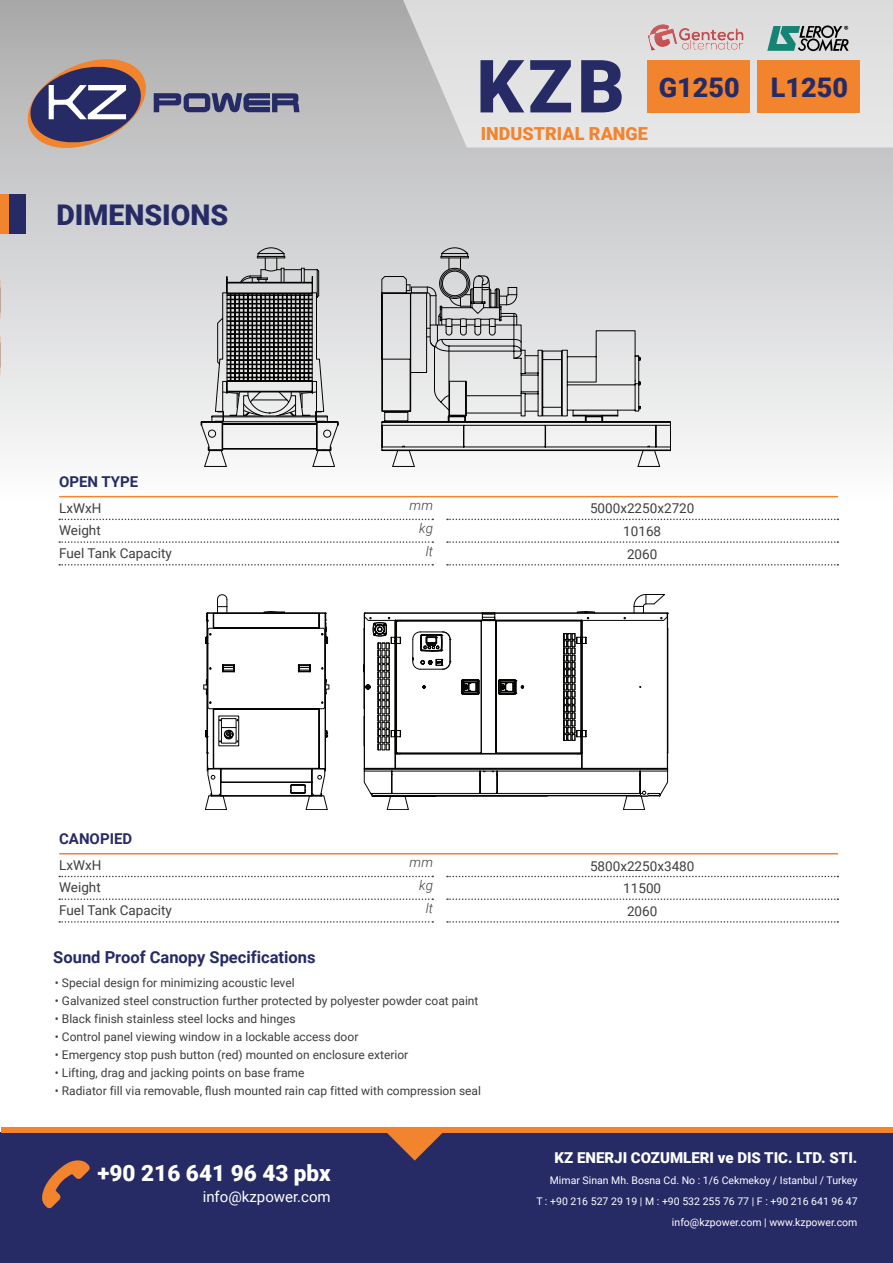
<style>
.page{position:relative;width:893px;height:1263px;background:#fff}
.page>*{position:absolute;margin:0;border:0;box-sizing:border-box;transform-origin:0 0}
.t1{font:900 73.5px "Roboto";color:#262b65}
.t2{font:900 28.5px "Roboto";color:#262b65}
.t3{font:900 27px "Roboto";color:#262b65}
.t4{font:900 22.5px "Roboto";color:#fff}
.t5{font:900 18px "Roboto";color:#f3842e}
.t6{font:700 16.5px "Roboto";color:#262b65}
.t7{font:900 15px "Roboto";color:#fff}
.t8{font:15px "Roboto";color:#fff}
.t9{font:700 15px "Roboto";color:#262b65}
.t10{font:13.5px/22.6px "Roboto";color:#3e3e3f}
.t11{font:italic 300 13.5px/22.8px "Roboto";color:#3e3e3f;text-align:right}
.t12{font:12px "Roboto";color:#3e3e3f}
.t13{font:10.5px/21px "Roboto";color:#fff;text-align:right}
</style>
<div class="page">
<div style="left:0;top:0;width:893px;height:505px;background:linear-gradient(to bottom,#ababac,#fdfeff)"></div>
<div style="left:0;top:1133px;width:893px;height:130px;background:#262b65"></div>
<div style="left:0;top:195px;width:26px;height:39px;background:#262b65"></div>
<div style="left:0;top:195px;width:8px;height:39px;background:#f3842e"></div>
<div style="left:1px;top:1127px;width:892px;height:6px;background:#f3842e"></div>
<svg style="left:42px;top:1160px;width:48px;height:48px"></svg>
<svg style="left:387px;top:1133px;width:56px;height:27px"></svg>
<hr style="left:59px;top:496px;width:779px;height:1px;background:#f3842e">
<hr style="left:59px;top:853px;width:779px;height:1px;background:#f3842e">
<svg style="left:59px;top:519px;width:374px;height:1px"></svg>
<svg style="left:59px;top:876px;width:374px;height:1px"></svg>
<svg style="left:447px;top:519px;width:391px;height:1px"></svg>
<svg style="left:447px;top:876px;width:391px;height:1px"></svg>
<svg style="left:59px;top:541px;width:374px;height:2px"></svg>
<svg style="left:59px;top:898px;width:374px;height:2px"></svg>
<svg style="left:447px;top:541px;width:391px;height:2px"></svg>
<svg style="left:447px;top:898px;width:391px;height:2px"></svg>
<svg style="left:59px;top:564px;width:374px;height:1px"></svg>
<svg style="left:59px;top:921px;width:374px;height:2px"></svg>
<svg style="left:447px;top:564px;width:391px;height:1px"></svg>
<svg style="left:447px;top:921px;width:391px;height:2px"></svg>
<svg style="left:381px;top:276px;width:279px;height:191px"></svg>
<div style="left:382px;top:422px;width:289px;height:4px;border:1px solid #040503"></div>
<div style="left:382px;top:421px;width:289px;height:1px;border:1px solid #040503"></div>
<div style="left:382px;top:450px;width:289px;height:1px;border:1px solid #040503"></div>
<svg style="left:670px;top:425px;width:1px;height:22px"></svg>
<svg style="left:655px;top:425px;width:2px;height:22px"></svg>
<svg style="left:382px;top:247px;width:259px;height:200px"></svg>
<svg style="left:339px;top:286px;width:178px;height:181px"></svg>
<svg style="left:200px;top:247px;width:139px;height:220px"></svg>
<svg style="left:217px;top:594px;width:10px;height:6px"></svg>
<svg style="left:203px;top:606px;width:126px;height:204px"></svg>
<svg style="left:364px;top:594px;width:304px;height:216px"></svg>
<svg style="left:21px;top:53px;width:278px;height:101px"></svg>
<svg style="left:403px;top:0;width:490px;height:148px;fill:#e1e1e1"></svg>
<div style="left:647px;top:61px;width:103px;height:52px;background:#f3842e"></div>
<div style="left:757px;top:61px;width:103px;height:52px;background:#f3842e"></div>
<svg style="left:767px;top:25px;width:81px;height:26px"></svg>
<img style="left:646px;top:21px;width:98px;height:37px">
<h2 class="t2" style="left:56px;top:195px;width:173px">DIMENSIONS</h2>
<p class="t9" style="left:59px;top:471px;width:81px">OPEN TYPE</p>
<p class="t10" style="left:59px;top:496px;width:114px">LxWxH<br>Weight<br>Fuel Tank Capacity</p>
<p class="t9" style="left:59px;top:828px;width:75px">CANOPIED</p>
<p class="t10" style="left:59px;top:853px;width:114px">LxWxH<br>Weight<br>Fuel Tank Capacity</p>
<h1 class="t1" style="left:477px;top:35px;width:150px">KZB</h1>
<h3 class="t5" style="left:481px;top:121px;width:169px">INDUSTRIAL RANGE</h3>
<h3 class="t3" style="left:659px;top:69px;width:191px">G1250 L1250</h3>
<p class="t11" style="left:410px;top:493px;width:25px">mm kg lt</p>
<p class="t11" style="left:410px;top:850px;width:25px">mm kg lt</p>
<p class="t10" style="left:590px;top:497px;width:106px">5000x2250x2720</p>
<p class="t10" style="left:623px;top:520px;width:39px">10168</p>
<p class="t10" style="left:627px;top:542px;width:32px">2060</p>
<p class="t10" style="left:590px;top:854px;width:106px">5800x2250x3480</p>
<p class="t10" style="left:623px;top:877px;width:39px">11500</p>
<p class="t10" style="left:627px;top:899px;width:32px">2060</p>
<h3 class="t6" style="left:53px;top:945px;width:264px">Sound Proof Canopy Specifications</h3>
<p class="t12" style="left:55px;top:974px;width:241px">• Special design for minimizing acoustic level</p>
<p class="t12" style="left:55px;top:992px;width:425px">• Galvanized steel construction further protected by polyester powder coat paint</p>
<p class="t12" style="left:55px;top:1010px;width:242px">• Black finish stainless steel locks and hinges</p>
<p class="t12" style="left:55px;top:1028px;width:305px">• Control panel viewing window in a lockable access door</p>
<p class="t12" style="left:55px;top:1046px;width:355px">• Emergency stop push button (red) mounted on enclosure exterior</p>
<p class="t12" style="left:55px;top:1064px;width:251px">• Lifting, drag and jacking points on base frame</p>
<p class="t12" style="left:55px;top:1082px;width:428px">• Radiator fill via removable, flush mounted rain cap fitted with compression seal</p>
<h3 class="t4" style="left:98px;top:1158px;width:235px">+90 216 641 96 43 pbx</h3>
<p class="t8" style="left:203px;top:1186px;width:130px">info@kzpower.com</p>
<p class="t7" style="left:555px;top:1147px;width:304px">KZ ENERJI COZUMLERI ve DIS TIC. LTD. STI.</p>
<p class="t13" style="left:536px;top:1169px;width:323px">Mimar Sinan Mh. Bosna Cd. No : 1/6 Cekmekoy / Istanbul / Turkey<br>T : +90 216 527 29 19 | M : +90 532 255 76 77 | F : +90 216 641 96 47 info@kzpower.com | www.kzpower.com</p>
</div>
